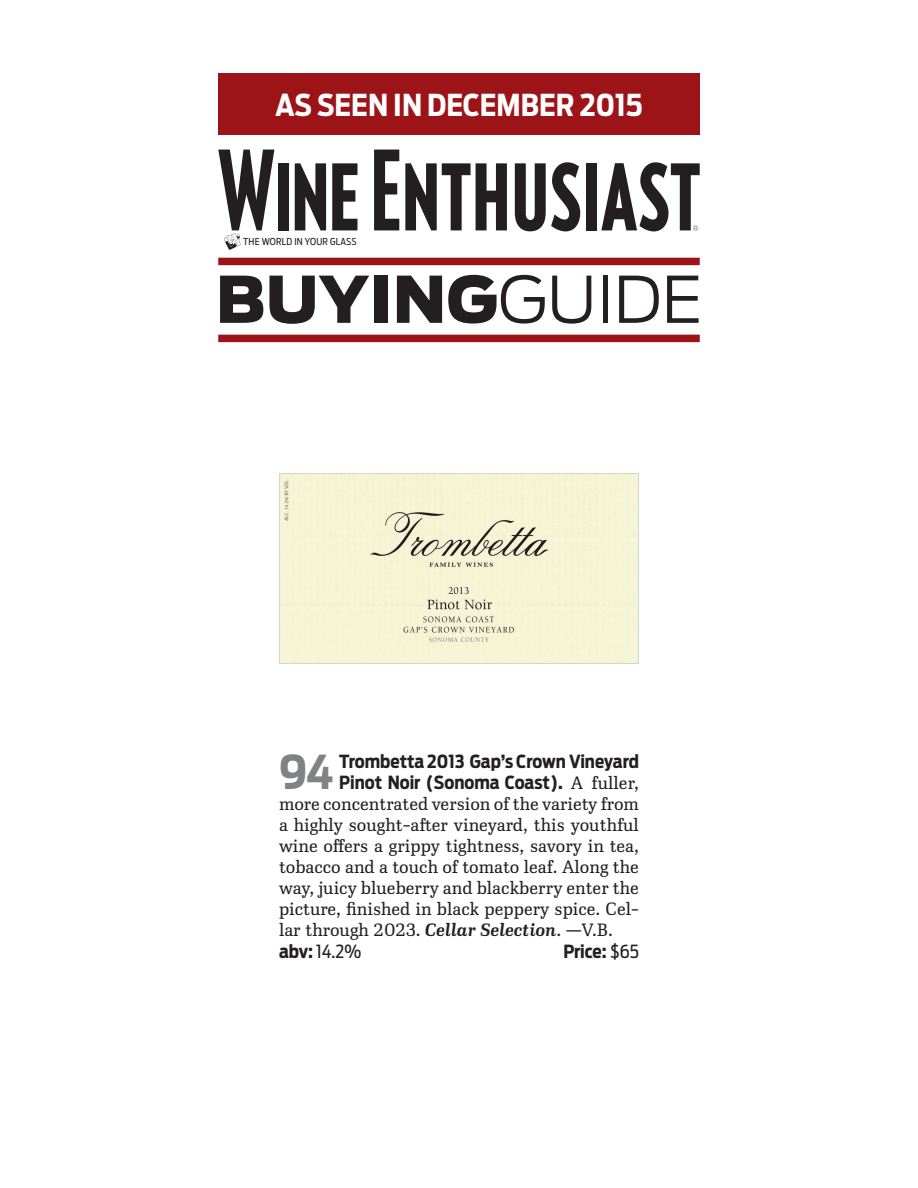
<style>
.page{position:relative;width:918px;height:1188px;background:#fff}
.page>*{position:absolute;margin:0;border:0;box-sizing:border-box;transform-origin:0 0}
.t1{font:900 63.75px "Antenna";color:#231f20}
.BODY_TEXT_WINE{font:700 46.35px "Antenna Cond";color:#808285}
.t2{font:700 30px "Antenna Cond";color:#fff}
.BODY_TEXT_WINE-2{font:300 18px "Ibis Text";color:#231f20}
.BODY_TEXT_WINE-3{font:700 18px "Antenna Cond";color:#231f20}
.ABV_PRICES{font:18px "Antenna Cond";color:#231f20}
.ABV_PRICES-2{font:700 18px "Antenna Cond";letter-spacing:-.01em;color:#231f20}
.t3{font:9.45px "Antenna Cond";letter-spacing:.02em;color:#231f20}
.s1{font-weight:300}
.s2{font-family:"Ibis Text";font-weight:300}
.s3{font-weight:600;font-style:italic}
.s4{font-weight:700}
.s5{font-weight:400}
</style>
<div class="page">
<div style="left:218px;top:74px;width:482px;height:61px;background:#9c1418"></div>
<div style="left:278px;top:163px;width:11px;height:67px;background:#231f20"></div>
<svg style="left:295px;top:163px;width:31px;height:68px"></svg>
<svg style="left:332px;top:163px;width:25px;height:67px"></svg>
<svg style="left:374px;top:150px;width:25px;height:80px"></svg>
<svg style="left:405px;top:163px;width:102px;height:68px"></svg>
<svg style="left:515px;top:162px;width:65px;height:69px"></svg>
<div style="left:586px;top:163px;width:11px;height:67px;background:#231f20"></div>
<svg style="left:601px;top:162px;width:99px;height:69px"></svg>
<svg style="left:218px;top:150px;width:56px;height:100px"></svg>
<div style="left:218px;top:335px;width:482px;height:7px;background:#9c1418"></div>
<div style="left:218px;top:258px;width:482px;height:7px;background:#9c1418"></div>
<div style="left:279px;top:474px;width:360px;height:189px;background:#f5f4d4"></div>
<p class="t2" style="left:275px;top:85px;width:369px">AS SEEN IN DECEMBER 2015</p>
<p class="t3" style="left:243px;top:236px;width:115px">THE WORLD IN YOUR GLASS</p>
<p class="t1" style="left:216px;top:254px;width:488px">BUYING<span class="s1">GUIDE</span></p>
<p class="BODY_TEXT_WINE" style="left:279px;top:741px;width:56px">94</p>
<p class="BODY_TEXT_WINE-3" style="left:339px;top:749px;width:301px">Trombetta 2013 Gap’s Crown Vineyard</p>
<p class="BODY_TEXT_WINE-3" style="left:339px;top:770px;width:301px">Pinot Noir (Sonoma Coast). <span class="s2">A fuller,</span></p>
<p class="BODY_TEXT_WINE-2" style="left:279px;top:792px;width:361px">more concentrated version of the variety from</p>
<p class="BODY_TEXT_WINE-2" style="left:279px;top:813px;width:362px">a highly sought-after vineyard, this youthful</p>
<p class="BODY_TEXT_WINE-2" style="left:279px;top:834px;width:361px">wine offers a grippy tightness, savory in tea,</p>
<p class="BODY_TEXT_WINE-2" style="left:279px;top:855px;width:361px">tobacco and a touch of tomato leaf. Along the</p>
<p class="BODY_TEXT_WINE-2" style="left:279px;top:876px;width:362px">way, juicy blueberry and blackberry enter the</p>
<p class="BODY_TEXT_WINE-2" style="left:279px;top:897px;width:361px">picture, finished in black peppery spice. Cel-</p>
<p class="BODY_TEXT_WINE-2" style="left:279px;top:918px;width:335px">lar through 2023. <span class="s3">Cellar Selection</span>. —V.B.</p>
<p class="ABV_PRICES" style="left:279px;top:940px;width:84px"><span class="s4">abv:</span> 14.2%</p>
<p class="ABV_PRICES-2" style="left:563px;top:939px;width:77px">Price: <span class="s5">$65</span></p>
</div>
